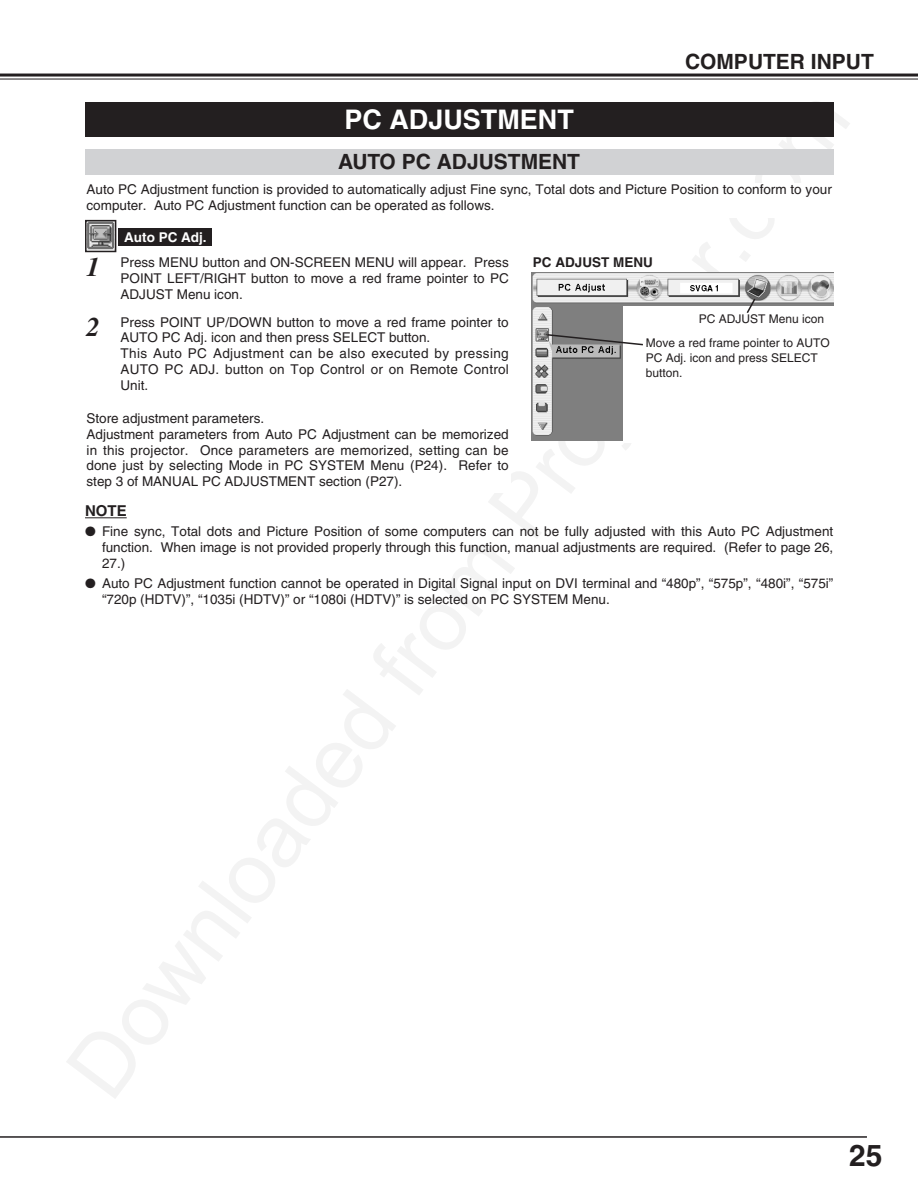
<style>
.page{position:relative;width:918px;height:1188px;background:#fff}
.page>*{position:absolute;margin:0;border:0;box-sizing:border-box;transform-origin:0 0}
.t1{font:700 30px "Helvetica";color:#231f20}
.t2{font:700 27px "Helvetica";color:#fff}
.t3{font:italic 700 27px "Times";color:#231f20}
.t4{font:700 21px "Helvetica";color:#231f20}
.t5{font:700 15px "Helvetica";color:#231f20}
.t6{font:13.5px/15.8px "Helvetica";color:#231f20}
.t7{font:700 13.5px "Helvetica";color:#231f20}
.t8{font:700 13.5px "Helvetica";color:#fff}
.t9{font:12px/24.2px "Helvetica";color:#231f20}
.s1{font-family:"Times";font-weight:700;font-style:italic;font-size:27px}
</style>
<div class="page">
<hr style="left:0;top:74px;width:918px;height:3px;background:#231f20">
<hr style="left:0;top:79px;width:918px;height:1px;background:#231f20">
<hr style="left:0;top:1136px;width:867px;height:2px;background:#231f20">
<div style="left:85px;top:102px;width:748px;height:34px;background:#231f20"></div>
<div style="left:85px;top:149px;width:748px;height:26px;background:#d1d2d4"></div>
<img style="left:531px;top:273px;width:302px;height:168px">
<div style="left:119px;top:229px;width:93px;height:17px;background:#231f20"></div>
<hr style="left:85px;top:517px;width:42px;height:1px;background:#231f20">
<div style="left:623px;top:306px;width:210px;height:136px;background:#fff"></div>
<svg style="left:546px;top:333px;width:97px;height:13px"></svg>
<svg style="left:745px;top:297px;width:12px;height:16px"></svg>
<img style="left:88px;top:223px;width:25px;height:26px">
<div style="left:85px;top:220px;width:31px;height:32px;border:2px solid #231f20"></div>
<h3 class="t4" style="left:685px;top:53px;width:190px">COMPUTER INPUT</h3>
<h2 class="t2" style="left:344px;top:110px;width:231px">PC ADJUSTMENT</h2>
<h3 class="t4" style="left:338px;top:154px;width:243px">AUTO PC ADJUSTMENT</h3>
<p class="t6" style="left:87px;top:183px;width:747px">Auto PC Adjustment function is provided to automatically adjust Fine sync, Total dots and Picture Position to conform to your computer. Auto PC Adjustment function can be operated as follows.</p>
<p class="t8" style="left:124px;top:233px;width:84px">Auto PC Adj.</p>
<h2 class="t3" style="left:87px;top:257px;width:15px">1</h2>
<p class="t6" style="left:121px;top:256px;width:390px;text-align:justify">Press MENU button and ON-SCREEN MENU will appear. Press POINT LEFT/RIGHT button to move a red frame pointer to PC ADJUST Menu icon.</p>
<p class="t7" style="left:533px;top:257px;width:121px">PC ADJUST MENU</p>
<p class="t6" style="left:121px;top:315px;width:390px;text-indent:-34px"><span class="s1">2</span> Press POINT UP/DOWN button to move a red frame pointer to AUTO PC Adj. icon and then press SELECT button.<br>This Auto PC Adjustment can be also executed by pressing AUTO PC ADJ. button on Top Control or on Remote Control Unit.</p>
<p class="t9" style="left:646px;top:308px;width:186px;text-indent:53px">PC ADJUST Menu icon<br>Move a red frame pointer to AUTO</p>
<p class="t9" style="left:646px;top:351px;width:174px;line-height:15px">PC Adj. icon and press SELECT button.</p>
<p class="t6" style="left:87px;top:412px;width:424px">Store adjustment parameters.<br>Adjustment parameters from Auto PC Adjustment can be memorized in this projector. Once parameters are memorized, setting can be done just by selecting Mode in PC SYSTEM Menu (P24). Refer to step 3 of MANUAL PC ADJUSTMENT section (P27).</p>
<p class="t5" style="left:85px;top:506px;width:43px">NOTE</p>
<p class="t6" style="left:102px;top:525px;width:733px;text-align:justify;text-indent:-17px">● Fine sync, Total dots and Picture Position of some computers can not be fully adjusted with this Auto PC Adjustment function. When image is not provided properly through this function, manual adjustments are required. (Refer to page 26, 27.)</p>
<p class="t6" style="left:102px;top:576px;width:733px;text-indent:-17px">● Auto PC Adjustment function cannot be operated in Digital Signal input on DVI terminal and “480p”, “575p”, “480i”, “575i” “720p (HDTV)”, “1035i (HDTV)” or “1080i (HDTV)” is selected on PC SYSTEM Menu.</p>
<h1 class="t1" style="left:849px;top:1145px;width:35px">25</h1>
</div>
